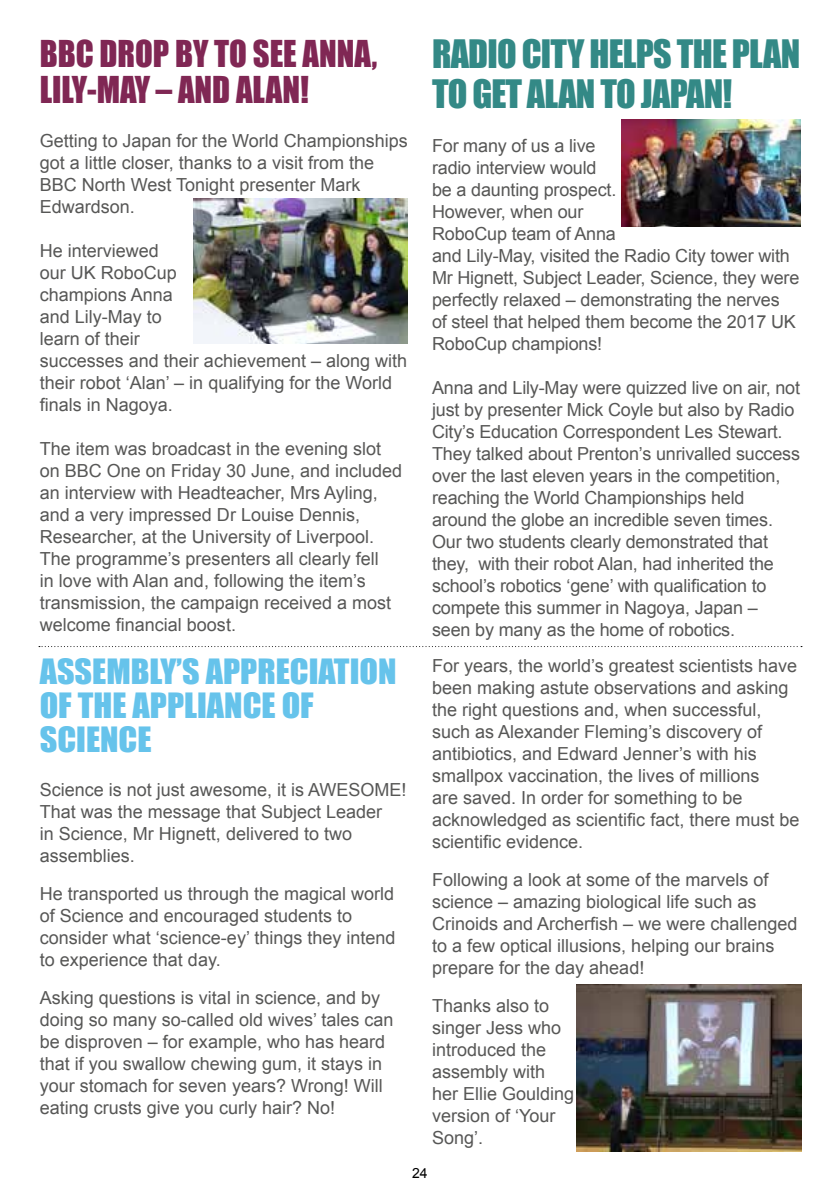
<style>
.page{position:relative;width:840px;height:1191px;background:#fff}
.page>*{position:absolute;margin:0;border:0;box-sizing:border-box;transform-origin:0 0}
.t1{font:36px/40px "Impact";letter-spacing:-.02em;color:#338986}
.t2{font:34px/36px "Impact";color:#802754;scale:.96 1}
.t3{font:32px/34px "Impact";color:#66c3eb;scale:1.06 1}
.t4{font:18px/22px "Arial";color:#575756}
.t5{font:14px "Arial";color:#000}
</style>
<div class="page">
<img style="left:194px;top:199px;width:214px;height:144px">
<img style="left:621px;top:119px;width:178px;height:108px">
<svg style="left:39px;top:646px;width:762px;height:1px"></svg>
<img style="left:576px;top:984px;width:225px;height:167px">
<h2 class="t2" style="left:40px;top:34px;width:353px">BBC DROP BY TO SEE ANNA,<br>LILY-MAY – AND ALAN!</h2>
<p class="t4" style="left:40px;top:129px;width:369px">Getting to Japan for the World Championships got a little closer, thanks to a visit from the BBC North West Tonight presenter Mark Edwardson.</p>
<p class="t4" style="left:40px;top:239px;width:369px">He interviewed<br>our UK RoboCup<br>champions Anna<br>and Lily-May to<br>learn of their<br>successes and their achievement – along with their robot ‘Alan’ – in qualifying for the World finals in Nagoya.</p>
<p class="t4" style="left:40px;top:437px;width:364px">The item was broadcast in the evening slot on BBC One on Friday 30 June, and included an interview with Headteacher, Mrs Ayling, and a very impressed Dr Louise Dennis, Researcher, at the University of Liverpool.<br>The programme’s presenters all clearly fell<br>in love with Alan and, following the item’s transmission, the campaign received a most welcome financial boost.</p>
<h3 class="t3" style="left:40px;top:653px;width:338px">ASSEMBLY’S APPRECIATION<br>OF THE APPLIANCE OF<br>SCIENCE</h3>
<p class="t4" style="left:40px;top:779px;width:368px">Science is not just awesome, it is AWESOME!<br>That was the message that Subject Leader<br>in Science, Mr Hignett, delivered to two assemblies.</p>
<p class="t4" style="left:40px;top:883px;width:357px">He transported us through the magical world of Science and encouraged students to consider what ‘science-ey’ things they intend to experience that day.</p>
<p class="t4" style="left:40px;top:987px;width:355px">Asking questions is vital in science, and by doing so many so-called old wives’ tales can be disproven – for example, who has heard that if you swallow chewing gum, it stays in your stomach for seven years? Wrong! Will eating crusts give you curly hair? No!</p>
<h1 class="t1" style="left:432px;top:33px;width:369px">RADIO CITY HELPS THE PLAN<br>TO GET ALAN TO JAPAN!</h1>
<p class="t4" style="left:432px;top:135px;width:369px">For many of us a live<br>radio interview would<br>be a daunting prospect.<br>However, when our<br>RoboCup team of Anna<br>and Lily-May, visited the Radio City tower with<br>Mr Hignett, Subject Leader, Science, they were perfectly relaxed – demonstrating the nerves<br>of steel that helped them become the 2017 UK<br>RoboCup champions!</p>
<p class="t4" style="left:432px;top:377px;width:369px">Anna and Lily-May were quizzed live on air, not just by presenter Mick Coyle but also by Radio City’s Education Correspondent Les Stewart.<br>They talked about Prenton’s unrivalled success over the last eleven years in the competition, reaching the World Championships held around the globe an incredible seven times.<br>Our two students clearly demonstrated that they, with their robot Alan, had inherited the school’s robotics ‘gene’ with qualification to compete this summer in Nagoya, Japan – seen by many as the home of robotics.</p>
<p class="t4" style="left:432px;top:655px;width:369px">For years, the world’s greatest scientists have been making astute observations and asking the right questions and, when successful, such as Alexander Fleming’s discovery of antibiotics, and Edward Jenner’s with his smallpox vaccination, the lives of millions<br>are saved. In order for something to be acknowledged as scientific fact, there must be scientific evidence.</p>
<p class="t4" style="left:432px;top:868px;width:367px">Following a look at some of the marvels of science – amazing biological life such as Crinoids and Archerfish – we were challenged to a few optical illusions, helping our brains prepare for the day ahead!</p>
<p class="t4" style="left:432px;top:994px;width:144px">Thanks also to singer Jess who introduced the assembly with her Ellie Goulding version of ‘Your<br>Song’.</p>
<p class="t5" style="left:412px;top:1164px;width:17px">24</p>
</div>
